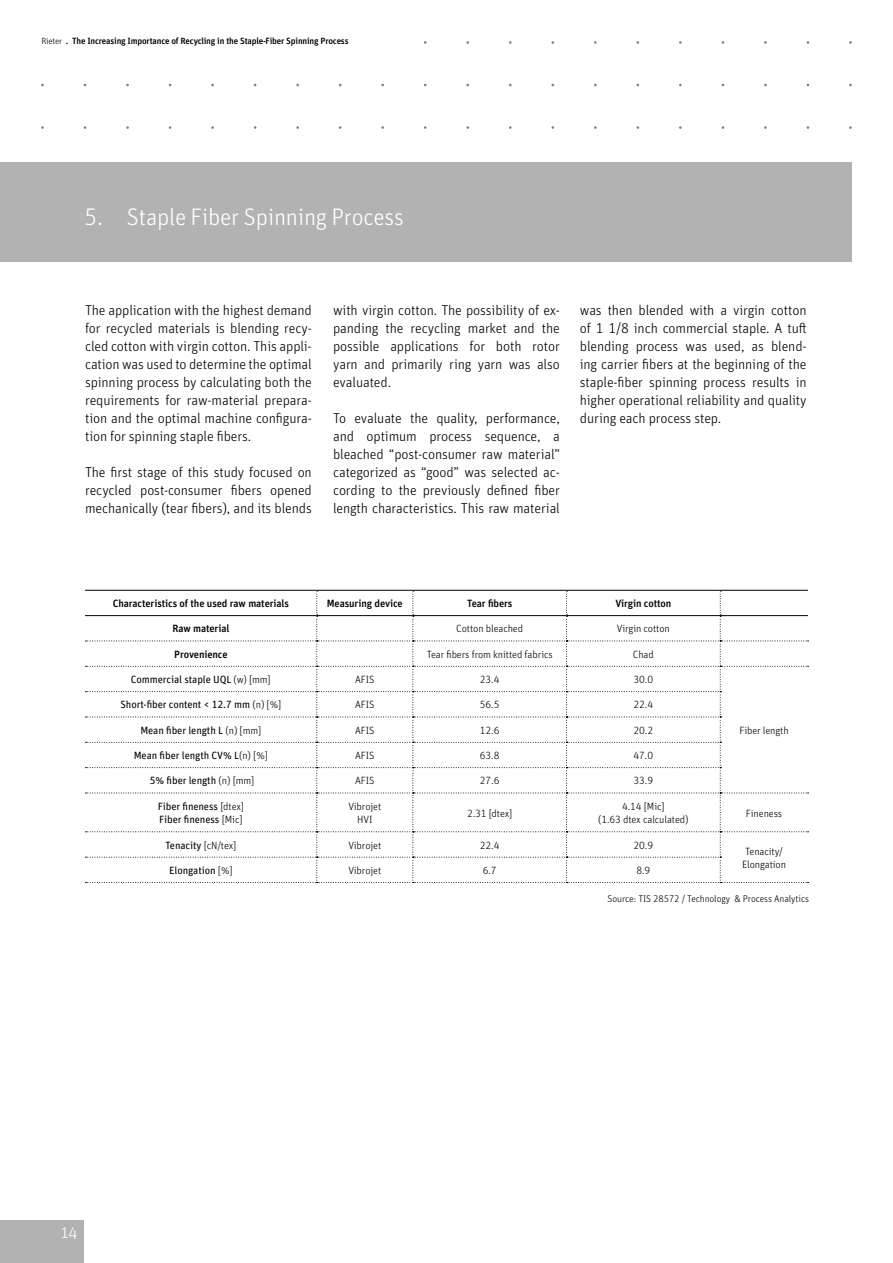
<style>
.page{position:relative;width:893px;height:1263px;background:#fff}
.page>*{position:absolute;margin:0;border:0;box-sizing:border-box;transform-origin:0 0}
.t1{font:300 24px "Unit Pro";letter-spacing:-.01em;color:#fff}
.t2{font:300 16.5px "Unit Pro";color:#fff}
.t3{font:300 14.25px/18px "Unit Pro";letter-spacing:-.01em;color:#000;text-align:justify}
.t4{font:300 10.5px/13.5px "Unit Pro";letter-spacing:-.01em;color:#000;text-align:center}
.t5{font:10.5px/13.5px "Unit Pro";letter-spacing:-.01em;color:#000}
.t6{font:500 10.5px "Unit Pro";letter-spacing:-.01em;color:#000}
.t7{font:300 9.75px "Unit Pro";letter-spacing:-.01em;color:#000}
.t8{font:500 9px "Unit Pro";letter-spacing:-.02em;color:#000}
.s1{font-weight:300}
</style>
<div class="page">
<div style="left:0;top:1220px;width:84px;height:43px;background:#b3b2b2"></div>
<div style="left:0;top:162px;width:852px;height:99px;background:#b3b2b2"></div>
<svg style="left:85px;top:591px;width:723px;height:292px"></svg>
<hr style="left:85px;top:590px;width:232px;height:1px;background:#000">
<hr style="left:317px;top:590px;width:96px;height:1px;background:#000">
<hr style="left:413px;top:590px;width:154px;height:1px;background:#000">
<hr style="left:567px;top:590px;width:153px;height:1px;background:#000">
<hr style="left:720px;top:590px;width:88px;height:1px;background:#000">
<hr style="left:85px;top:615px;width:232px;height:1px;background:#000">
<hr style="left:317px;top:615px;width:96px;height:1px;background:#000">
<hr style="left:413px;top:615px;width:154px;height:1px;background:#000">
<hr style="left:567px;top:615px;width:153px;height:1px;background:#000">
<hr style="left:720px;top:615px;width:88px;height:1px;background:#000">
<p class="t8" style="left:41px;top:34px;width:309px"><span class="s1">Rieter</span> . The Increasing Importance of Recycling in the Staple-Fiber Spinning Process</p>
<h1 class="t1" style="left:84px;top:200px;width:321px">5. Staple Fiber Spinning Process</h1>
<p class="t3" style="left:85px;top:300px;width:228px">The application with the highest demand for recycled materials is blending recy&shy;cled cotton with virgin cotton. This appli&shy;cation was used to determine the optimal spinning process by calculating both the requirements for raw-material prepara&shy;tion and the optimal machine configura&shy;tion for spinning staple fibers.</p>
<p class="t3" style="left:85px;top:462px;width:228px">The first stage of this study focused on recycled post-consumer fibers opened mechanically (tear fibers), and its blends</p>
<p class="t3" style="left:333px;top:300px;width:228px">with virgin cotton. The possibility of ex&shy;panding the recycling market and the possible applications for both rotor yarn and primarily ring yarn was also evaluated.</p>
<p class="t3" style="left:333px;top:408px;width:228px">To evaluate the quality, performance, and optimum process sequence, a bleached “post-consumer raw material” categorized as “good” was selected ac&shy;cording to the previously defined fiber length characteristics. This raw material</p>
<p class="t3" style="left:580px;top:300px;width:228px">was then blended with a virgin cotton of 1 1/8 inch commercial staple. A tuft blending process was used, as blend&shy;ing carrier fibers at the beginning of the staple-fiber spinning process results in higher operational reliability and quality during each process step.</p>
<p class="t6" style="left:113px;top:596px;width:178px">Characteristics of the used raw materials</p>
<p class="t6" style="left:327px;top:596px;width:77px">Measuring device</p>
<p class="t6" style="left:467px;top:596px;width:47px">Tear fibers</p>
<p class="t6" style="left:615px;top:596px;width:58px">Virgin cotton</p>
<p class="t6" style="left:172px;top:621px;width:58px">Raw material</p>
<p class="t4" style="left:456px;top:622px;width:68px">Cotton bleached</p>
<p class="t4" style="left:617px;top:622px;width:54px">Virgin cotton</p>
<p class="t6" style="left:174px;top:646px;width:55px">Provenience</p>
<p class="t4" style="left:427px;top:647px;width:128px">Tear fibers from knitted fabrics</p>
<p class="t4" style="left:633px;top:647px;width:22px">Chad</p>
<p class="t5" style="left:131px;top:672px;width:141px">Commercial staple UQL <span class="s1">(w) [mm]</span></p>
<p class="t4" style="left:355px;top:672px;width:21px">AFIS</p>
<p class="t4" style="left:480px;top:672px;width:21px">23.4</p>
<p class="t4" style="left:634px;top:672px;width:21px">30.0</p>
<p class="t5" style="left:120px;top:697px;width:162px">Short-fiber content &lt; 12.7 mm <span class="s1">(n) [%]</span></p>
<p class="t4" style="left:355px;top:698px;width:21px">AFIS</p>
<p class="t4" style="left:480px;top:698px;width:21px">56.5</p>
<p class="t4" style="left:634px;top:698px;width:21px">22.4</p>
<p class="t5" style="left:140px;top:723px;width:122px">Mean fiber length L <span class="s1">(n) [mm]</span></p>
<p class="t4" style="left:355px;top:723px;width:21px">AFIS</p>
<p class="t4" style="left:480px;top:723px;width:21px">12.6</p>
<p class="t4" style="left:634px;top:723px;width:21px">20.2</p>
<p class="t5" style="left:134px;top:748px;width:136px">Mean fiber length CV% L<span class="s1">(n) [%]</span></p>
<p class="t4" style="left:355px;top:748px;width:21px">AFIS</p>
<p class="t4" style="left:480px;top:748px;width:21px">63.8</p>
<p class="t4" style="left:634px;top:748px;width:21px">47.0</p>
<p class="t5" style="left:150px;top:773px;width:106px">5% fiber length <span class="s1">(n) [mm]</span></p>
<p class="t4" style="left:355px;top:774px;width:21px">AFIS</p>
<p class="t4" style="left:480px;top:774px;width:21px">27.6</p>
<p class="t4" style="left:634px;top:774px;width:21px">33.9</p>
<p class="t5" style="left:158px;top:799px;width:88px">Fiber fineness <span class="s1">[dtex]<br></span>Fiber fineness <span class="s1">[Mic]</span></p>
<p class="t4" style="left:348px;top:799px;width:34px">Vibrojet<br>HVI</p>
<p class="t4" style="left:467px;top:806px;width:47px">2.31 [dtex]</p>
<p class="t4" style="left:598px;top:799px;width:92px">4.14 [Mic]<br>(1.63 dtex calculated)</p>
<p class="t4" style="left:746px;top:806px;width:38px">Fineness</p>
<p class="t5" style="left:165px;top:838px;width:73px">Tenacity <span class="s1">[cN/tex]</span></p>
<p class="t4" style="left:348px;top:838px;width:34px">Vibrojet</p>
<p class="t4" style="left:480px;top:838px;width:21px">22.4</p>
<p class="t4" style="left:634px;top:838px;width:21px">20.9</p>
<p class="t4" style="left:739px;top:723px;width:51px">Fiber length</p>
<p class="t4" style="left:742px;top:844px;width:46px;text-align:left">Tenacity/<br>Elongation</p>
<p class="t5" style="left:169px;top:863px;width:65px">Elongation <span class="s1">[%]</span></p>
<p class="t4" style="left:348px;top:863px;width:34px">Vibrojet</p>
<p class="t4" style="left:483px;top:863px;width:15px">6.7</p>
<p class="t4" style="left:636px;top:863px;width:15px">8.9</p>
<p class="t2" style="left:61px;top:1221px;width:18px">14</p>
<p class="t7" style="left:608px;top:891px;width:203px">Source: TIS 28572 / Technology &amp; Process Analytics</p>
</div>
